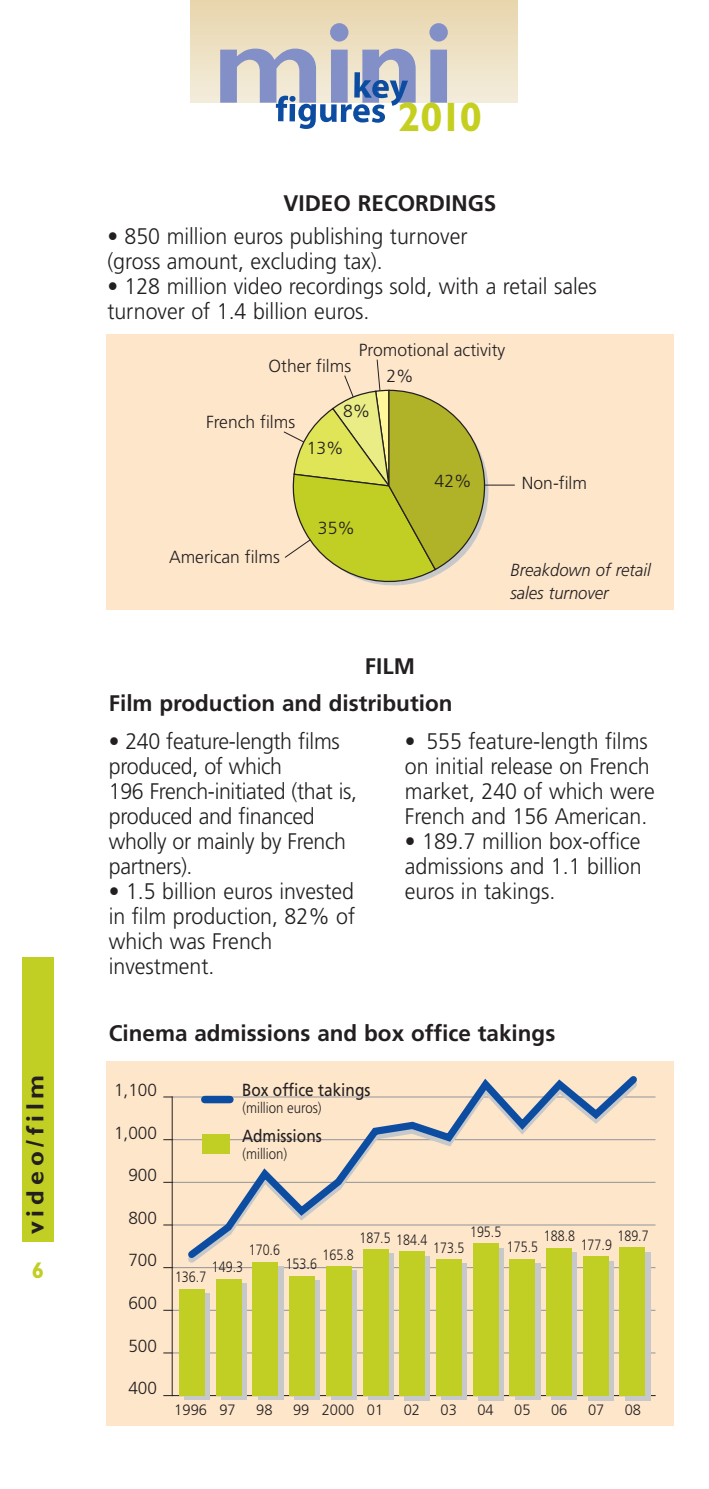
<style>
.page{position:relative;width:709px;height:1489px;background:#fff}
.page>*{position:absolute;margin:0;border:0;box-sizing:border-box;transform-origin:0 0}
.t1{font:700 41.25px "Gill Sans";color:#c5cf20}
.t2{font:700 25px "Gill Sans";letter-spacing:.2em;color:#231f20}
.t3{font:300 22.5px/25px "Frutiger";color:#231f20;scale:.95 1}
.t4{font:700 22.5px "Frutiger";color:#231f20}
.t5{font:700 22.5px "Gill Sans";color:#c1ce23}
.t6{font:300 17.5px "Frutiger";color:#231f20}
.t7{font:italic 300 17.5px/22.5px "Frutiger";color:#231f20;scale:.95 1}
.t8{font:17.5px "Frutiger";color:#231f20;scale:.88 1}
.t9{font:300 15px "Frutiger";color:#231f20;scale:.83 1}
.t10{font:300 15px "Frutiger";color:#231f20}
.t11{font:300 15px "Frutiger";color:#231f20;scale:.88 1}
</style>
<div class="page">
<div style="left:22px;top:956px;width:32px;height:285px;background:#c1ce23"></div>
<div style="left:106px;top:1061px;width:567px;height:364px;background:#fee6ca"></div>
<hr style="left:172px;top:1096px;width:1px;height:299px;background:#231f20">
<hr style="left:172px;top:1394px;width:483px;height:1px;background:#231f20">
<hr style="left:171px;top:1352px;width:484px;height:1px;background:#939598">
<hr style="left:171px;top:1309px;width:484px;height:1px;background:#939598">
<hr style="left:171px;top:1267px;width:484px;height:1px;background:#939598">
<hr style="left:171px;top:1224px;width:484px;height:1px;background:#939598">
<hr style="left:171px;top:1181px;width:484px;height:1px;background:#939598">
<hr style="left:171px;top:1139px;width:484px;height:1px;background:#939598">
<hr style="left:171px;top:1096px;width:484px;height:1px;background:#939598">
<div style="left:294px;top:1280px;width:26px;height:119px;background:#c7c8ca"></div>
<div style="left:258px;top:1266px;width:25px;height:133px;background:#c7c8ca"></div>
<svg style="left:221px;top:1283px;width:26px;height:116px"></svg>
<div style="left:184px;top:1293px;width:26px;height:106px;background:#c7c8ca"></div>
<div style="left:289px;top:1275px;width:26px;height:120px;background:#c1ce23"></div>
<div style="left:252px;top:1261px;width:26px;height:134px;background:#c1ce23"></div>
<div style="left:216px;top:1278px;width:25px;height:117px;background:#c1ce23"></div>
<div style="left:179px;top:1288px;width:26px;height:107px;background:#c1ce23"></div>
<svg style="left:331px;top:1270px;width:26px;height:129px"></svg>
<div style="left:326px;top:1265px;width:25px;height:130px;background:#c1ce23"></div>
<svg style="left:368px;top:1269px;width:25px;height:130px"></svg>
<div style="left:363px;top:1248px;width:25px;height:147px;background:#c1ce23"></div>
<div style="left:404px;top:1255px;width:26px;height:144px;background:#c7c8ca"></div>
<div style="left:399px;top:1251px;width:26px;height:144px;background:#c1ce23"></div>
<div style="left:441px;top:1263px;width:26px;height:136px;background:#c7c8ca"></div>
<div style="left:436px;top:1258px;width:26px;height:137px;background:#c1ce23"></div>
<svg style="left:478px;top:1269px;width:25px;height:130px"></svg>
<div style="left:473px;top:1243px;width:25px;height:152px;background:#c1ce23"></div>
<div style="left:515px;top:1263px;width:25px;height:136px;background:#c7c8ca"></div>
<div style="left:509px;top:1258px;width:26px;height:137px;background:#c1ce23"></div>
<div style="left:551px;top:1252px;width:26px;height:147px;background:#c7c8ca"></div>
<div style="left:546px;top:1247px;width:26px;height:148px;background:#c1ce23"></div>
<svg style="left:588px;top:1269px;width:25px;height:130px"></svg>
<div style="left:583px;top:1256px;width:25px;height:139px;background:#c1ce23"></div>
<div style="left:624px;top:1251px;width:26px;height:148px;background:#c7c8ca"></div>
<div style="left:619px;top:1247px;width:26px;height:148px;background:#c1ce23"></div>
<svg style="left:182px;top:1264px;width:437px;height:5px"></svg>
<svg style="left:182px;top:1076px;width:461px;height:188px"></svg>
<div style="left:106px;top:334px;width:567px;height:275px;background:#fee6ca"></div>
<hr style="left:388px;top:484px;width:127px;height:1px;background:#231f20">
<svg style="left:283px;top:359px;width:215px;height:226px"></svg>
<div style="left:191px;top:0;width:326px;height:103px;background:linear-gradient(to bottom,#e8d5ac,#f2ecdc)"></div>
<svg style="left:429px;top:23px;width:19px;height:80px"></svg>
<svg style="left:220px;top:23px;width:195px;height:106px"></svg>
<h1 class="t1" style="left:397px;top:102px;width:86px">2010</h1>
<p class="t4" style="left:283px;top:194px;width:214px">VIDEO RECORDINGS</p>
<p class="t3" style="left:107px;top:226px;width:380px">• 850 million euros publishing turnover (gross amount, excluding tax).</p>
<p class="t3" style="left:107px;top:276px;width:517px">• 128 million video recordings sold, with a retail sales turnover of 1.4 billion euros.</p>
<p class="t6" style="left:268px;top:359px;width:84px">Other films</p>
<p class="t6" style="left:359px;top:343px;width:148px">Promotional activity</p>
<p class="t6" style="left:386px;top:368px;width:29px">2%</p>
<p class="t6" style="left:206px;top:415px;width:91px">French films</p>
<p class="t6" style="left:343px;top:404px;width:29px">8%</p>
<p class="t6" style="left:307px;top:441px;width:38px">13%</p>
<p class="t6" style="left:169px;top:550px;width:112px">American films</p>
<p class="t6" style="left:318px;top:521px;width:38px">35%</p>
<p class="t6" style="left:434px;top:473px;width:38px">42%</p>
<p class="t4" style="left:365px;top:657px;width:51px">FILM</p>
<p class="t4" style="left:109px;top:694px;width:345px">Film production and distribution</p>
<p class="t6" style="left:522px;top:475px;width:67px">Non-film</p>
<p class="t7" style="left:510px;top:560px;width:149px">Breakdown of retail sales turnover</p>
<p class="t3" style="left:109px;top:730px;width:263px">• 240 feature-length films produced, of which<br>196 French-initiated (that is, produced and financed wholly or mainly by French partners).</p>
<p class="t3" style="left:109px;top:880px;width:261px">• 1.5 billion euros invested in film production, 82% of which was French investment.</p>
<p class="t3" style="left:405px;top:730px;width:264px">• 555 feature-length films on initial release on French market, 240 of which were<br>French and 156 American.</p>
<p class="t3" style="left:405px;top:830px;width:251px;text-align:justify">• 189.7 million box-office admissions and 1.1 billion euros in takings.</p>
<p class="t4" style="left:109px;top:1024px;width:448px">Cinema admissions and box office takings</p>
<p class="t2" style="left:25px;top:1234px;width:161px;rotate:-90deg">video/film</p>
<p class="t5" style="left:32px;top:1261px;width:14px">6</p>
<p class="t9" style="left:175px;top:1270px;width:39px">136.7</p>
<p class="t6" style="left:114px;top:1082px;width:44px">1,100</p>
<p class="t6" style="left:114px;top:1125px;width:44px">1,000</p>
<p class="t6" style="left:128px;top:1167px;width:30px">900</p>
<p class="t6" style="left:128px;top:1210px;width:30px">800</p>
<p class="t6" style="left:128px;top:1253px;width:30px">700</p>
<p class="t6" style="left:128px;top:1295px;width:30px">600</p>
<p class="t6" style="left:128px;top:1338px;width:30px">500</p>
<p class="t6" style="left:128px;top:1380px;width:30px">400</p>
<p class="t8" style="left:242px;top:1082px;width:147px">Box office takings</p>
<p class="t8" style="left:242px;top:1128px;width:92px">Admissions</p>
<p class="t11" style="left:242px;top:1102px;width:91px">(million euros)</p>
<p class="t11" style="left:242px;top:1147px;width:52px">(million)</p>
<p class="t9" style="left:212px;top:1260px;width:39px">149.3</p>
<p class="t9" style="left:470px;top:1225px;width:39px">195.5</p>
<p class="t9" style="left:617px;top:1229px;width:39px">189.7</p>
<p class="t9" style="left:544px;top:1229px;width:39px">188.8</p>
<p class="t9" style="left:359px;top:1232px;width:84px">187.5 184.4</p>
<p class="t9" style="left:580px;top:1238px;width:39px">177.9</p>
<p class="t9" style="left:507px;top:1240px;width:39px">175.5</p>
<p class="t9" style="left:433px;top:1241px;width:39px">173.5</p>
<p class="t9" style="left:249px;top:1243px;width:39px">170.6</p>
<p class="t9" style="left:322px;top:1248px;width:39px">165.8</p>
<p class="t9" style="left:286px;top:1257px;width:39px">153.6</p>
<p class="t10" style="left:174px;top:1403px;width:63px">1996 97</p>
<p class="t10" style="left:256px;top:1403px;width:18px">98</p>
<p class="t10" style="left:293px;top:1403px;width:92px">99 2000 01</p>
<p class="t10" style="left:404px;top:1403px;width:18px">02</p>
<p class="t10" style="left:440px;top:1403px;width:18px">03</p>
<p class="t10" style="left:477px;top:1403px;width:18px">04</p>
<p class="t10" style="left:514px;top:1403px;width:18px">05</p>
<p class="t10" style="left:551px;top:1403px;width:18px">06</p>
<p class="t10" style="left:588px;top:1403px;width:18px">07</p>
<p class="t10" style="left:624px;top:1403px;width:18px">08</p>
</div>
